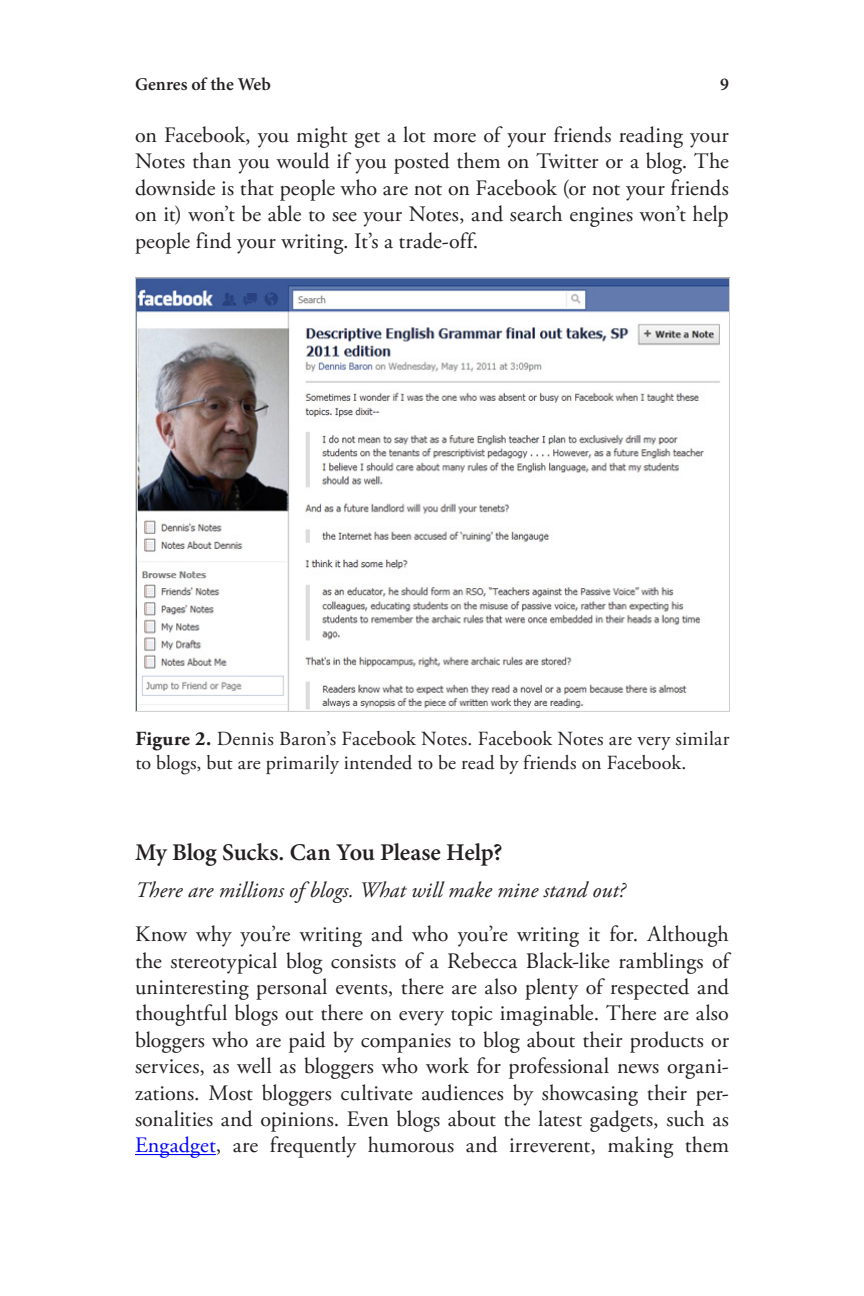
<style>
.page{position:relative;width:864px;height:1296px;background:#fff}
.page>*{position:absolute;margin:0;border:0;box-sizing:border-box;transform-origin:0 0}
.Header_B{font:600 24px "Minion Pro";letter-spacing:-.02em;color:#231f20}
.Body_Copy_Flush_Left{font:22px/26.4px "Adobe Garamond Pro";color:#231f20;text-align:justify}
.Body_Copy{font:22px/26.4px "Adobe Garamond Pro";letter-spacing:.005em;color:#231f20;text-align:justify}
.Heading_Subtitle{font:italic 22px "Adobe Garamond Pro";letter-spacing:.005em;color:#231f20}
.t1{font:20px/24px "Adobe Garamond Pro";letter-spacing:.005em;color:#231f20}
.t2{font:600 18px "Minion Pro";color:#231f20}
.s1{font-weight:700}
.s2{color:#00f}
</style>
<div class="page">
<hr style="left:135px;top:1154px;width:81px;height:1px;background:#00f">
<img style="left:137px;top:279px;width:591px;height:431px">
<p class="t2" style="left:135px;top:72px;width:137px">Genres of the Web</p>
<p class="t2" style="left:720px;top:72px;width:10px">9</p>
<p class="Body_Copy" style="left:135px;top:123px;width:595px">on Facebook, you might get a lot more of your friends reading your Notes than you would if you posted them on Twitter or a blog. The downside is that people who are not on Facebook (or not your friends on it) won’t be able to see your Notes, and search engines won’t help people find your writing. It’s a trade-off.</p>
<p class="t1" style="left:136px;top:727px;width:595px"><span class="s1">Figure 2.</span> Dennis Baron’s Facebook Notes. Facebook Notes are very similar to blogs, but are primarily intended to be read by friends on Facebook.</p>
<h3 class="Header_B" style="left:135px;top:835px;width:369px">My Blog Sucks. Can You Please Help?</h3>
<p class="Heading_Subtitle" style="left:135px;top:877px;width:492px">There are millions of blogs. What will make mine stand out?</p>
<p class="Body_Copy_Flush_Left" style="left:135px;top:922px;width:596px">Know why you’re writing and who you’re writing it for. Although the stereotypical blog consists of a Rebecca Black-like ramblings of uninteresting personal events, there are also plenty of respected and thoughtful blogs out there on every topic imaginable. There are also bloggers who are paid by companies to blog about their products or services, as well as bloggers who work for professional news organi&shy;zations. Most bloggers cultivate audiences by showcasing their per&shy;sonalities and opinions. Even blogs about the latest gadgets, such as <span class="s2">Engadget</span>, are frequently humorous and irreverent, making them</p>
</div>
